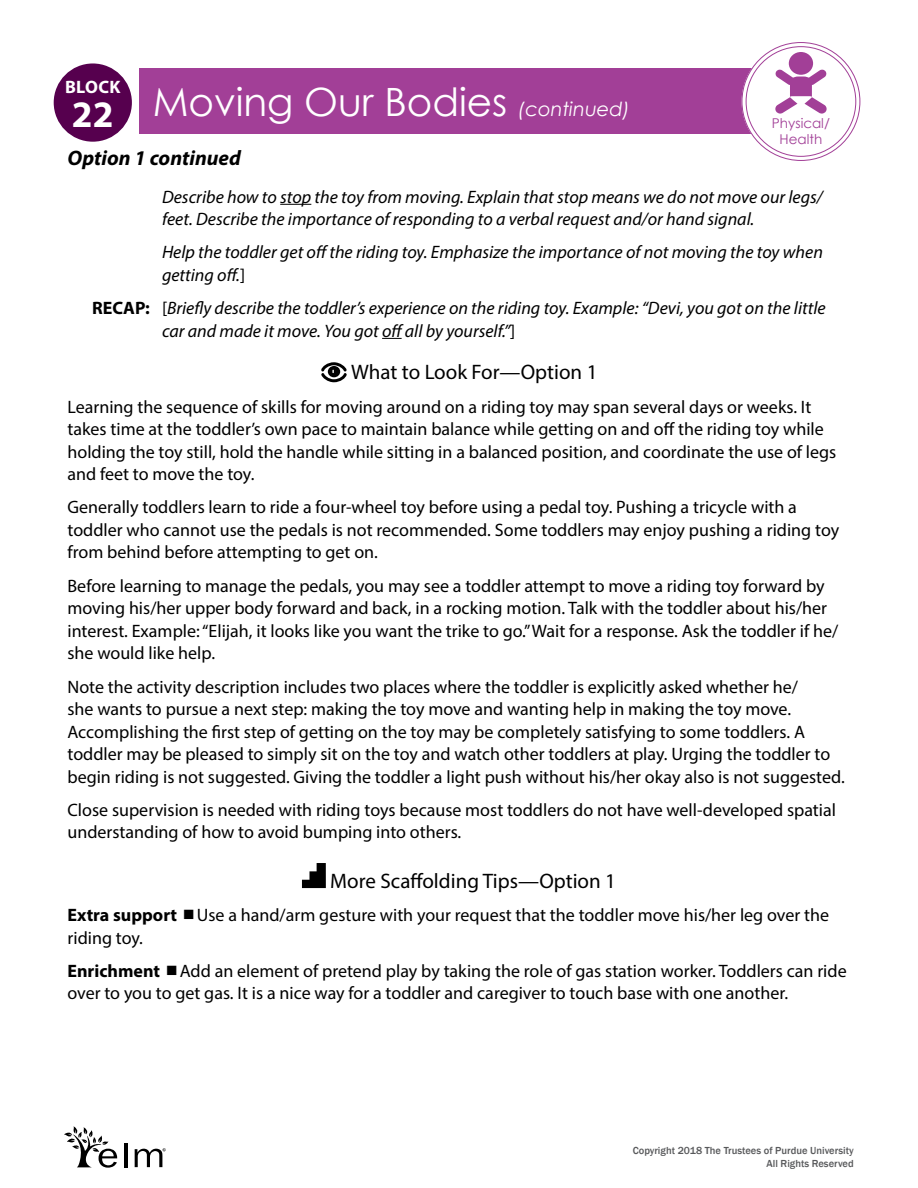
<style>
.page{position:relative;width:918px;height:1188px;background:#fff}
.page>*{position:absolute;margin:0;border:0;box-sizing:border-box;transform-origin:0 0}
.t1{font:39px "Century Gothic";color:#fff}
._4-01a_More_Scaffold{font:21px "Myriad Pro";color:#000}
._4-MISC_What_to_Look{font:21px "Myriad Pro";color:#000}
.t2{font:italic 700 21px "Myriad Pro";color:#000}
._3-13_IT_Body{font:18px/22.5px "Myriad Pro";color:#000}
._4-02_Scaffolding_Ti{font:18px/22.5px "Myriad Pro";color:#000}
._3-03_Lesson_Body_GR{font:italic 18px/22.5px "Myriad Pro";color:#000}
._3-04_Lesson_Body_Bo{font:italic 18px/22.5px "Myriad Pro";color:#000}
.t3{font:700 18px "Myriad Pro";letter-spacing:.02em;color:#fff}
.t4{font:13.5px/16.2px "Century Gothic";color:#a23f97;text-align:center}
.t5{font:500 10.5px/12.6px "Franklin Gothic";color:#58595b;text-align:right}
.s1{font-style:italic;font-size:19.5px}
.s2{font-style:normal}
.s3{font-weight:700;font-style:normal}
.s4{font-weight:700}
</style>
<div class="page">
<div style="left:140px;top:68px;width:616px;height:66px;background:#a23f97"></div>
<div style="left:744px;top:45px;width:114px;height:113px;background:#fff;border-radius:50%"></div>
<div style="left:742px;top:42px;width:118px;height:119px;border:5px solid #fff;border-radius:50%"></div>
<div style="left:54px;top:63px;width:78px;height:79px;background:#56004e;border-radius:50%"></div>
<svg style="left:775px;top:69px;width:52px;height:45px"></svg>
<div style="left:789px;top:52px;width:24px;height:23px;background:#a23f97;border-radius:50%"></div>
<hr style="left:280px;top:204px;width:31px;height:1px;background:#000">
<svg style="left:382px;top:338px;width:20px;height:1px"></svg>
<svg style="left:321px;top:362px;width:26px;height:20px"></svg>
<svg style="left:302px;top:863px;width:24px;height:25px"></svg>
<hr style="left:124px;top:1143px;width:3px;height:24px;background:#000">
<svg style="left:64px;top:1126px;width:53px;height:42px"></svg>
<svg style="left:135px;top:1148px;width:31px;height:19px"></svg>
<p class="t3" style="left:65px;top:75px;width:57px">BLOCK</p>
<h1 class="t1" style="left:72px;top:75px;width:560px"><sub>22</sub> Moving Our Bodies <span class="s1">(continued)</span></h1>
<p class="t2" style="left:68px;top:145px;width:175px">Option 1 continued</p>
<p class="_3-03_Lesson_Body_GR" style="left:162px;top:185px;width:662px">Describe how to stop the toy from moving. Explain that stop means we do not move our legs/ feet. Describe the importance of responding to a verbal request and/or hand signal.</p>
<p class="_3-03_Lesson_Body_GR" style="left:162px;top:241px;width:662px">Help the toddler get off the riding toy. Emphasize the importance of not moving the toy when getting off.<span class="s2">]</span></p>
<p class="_3-04_Lesson_Body_Bo" style="left:162px;top:297px;width:665px;text-indent:-70px"><span class="s3">RECAP:</span> <span class="s2">[</span>Briefly describe the toddler’s experience on the riding toy. Example: “Devi, you got on the little car and made it move. You got off all by yourself.”<span class="s2">]</span></p>
<p class="_4-MISC_What_to_Look" style="left:351px;top:359px;width:248px">What to Look For—Option 1</p>
<p class="_3-13_IT_Body" style="left:68px;top:395px;width:770px">Learning the sequence of skills for moving around on a riding toy may span several days or weeks. It takes time at the toddler’s own pace to maintain balance while getting on and off the riding toy while holding the toy still, hold the handle while sitting in a balanced position, and coordinate the use of legs and feet to move the toy.</p>
<p class="_3-13_IT_Body" style="left:68px;top:496px;width:773px">Generally toddlers learn to ride a four-wheel toy before using a pedal toy. Pushing a tricycle with a toddler who cannot use the pedals is not recommended. Some toddlers may enjoy pushing a riding toy from behind before attempting to get on.</p>
<p class="_3-13_IT_Body" style="left:68px;top:574px;width:772px">Before learning to manage the pedals, you may see a toddler attempt to move a riding toy forward by moving his/her upper body forward and back, in a rocking motion. Talk with the toddler about his/her interest. Example: “Elijah, it looks like you want the trike to go.” Wait for a response. Ask the toddler if he/ she would like help.</p>
<p class="_3-13_IT_Body" style="left:68px;top:675px;width:779px">Note the activity description includes two places where the toddler is explicitly asked whether he/<br>she wants to pursue a next step: making the toy move and wanting help in making the toy move.<br>Accomplishing the first step of getting on the toy may be completely satisfying to some toddlers. A toddler may be pleased to simply sit on the toy and watch other toddlers at play. Urging the toddler to begin riding is not suggested. Giving the toddler a light push without his/her okay also is not suggested.</p>
<p class="_3-13_IT_Body" style="left:68px;top:798px;width:770px">Close supervision is needed with riding toys because most toddlers do not have well-developed spatial understanding of how to avoid bumping into others.</p>
<p class="_4-01a_More_Scaffold" style="left:330px;top:868px;width:287px">More Scaffolding Tips—Option 1</p>
<p class="_4-02_Scaffolding_Ti" style="left:68px;top:904px;width:763px"><span class="s4">Extra support</span> Use a hand/arm gesture with your request that the toddler move his/her leg over the riding toy.</p>
<p class="_4-02_Scaffolding_Ti" style="left:68px;top:959px;width:781px"><span class="s4">Enrichment</span> Add an element of pretend play by taking the role of gas station worker. Toddlers can ride over to you to get gas. It is a nice way for a toddler and caregiver to touch base with one another.</p>
<p class="t4" style="left:772px;top:115px;width:59px">Physical/<br>Health</p>
<p class="t5" style="left:633px;top:1145px;width:223px">Copyright 2018 The Trustees of Purdue University<br>All Rights Reserved</p>
</div>
